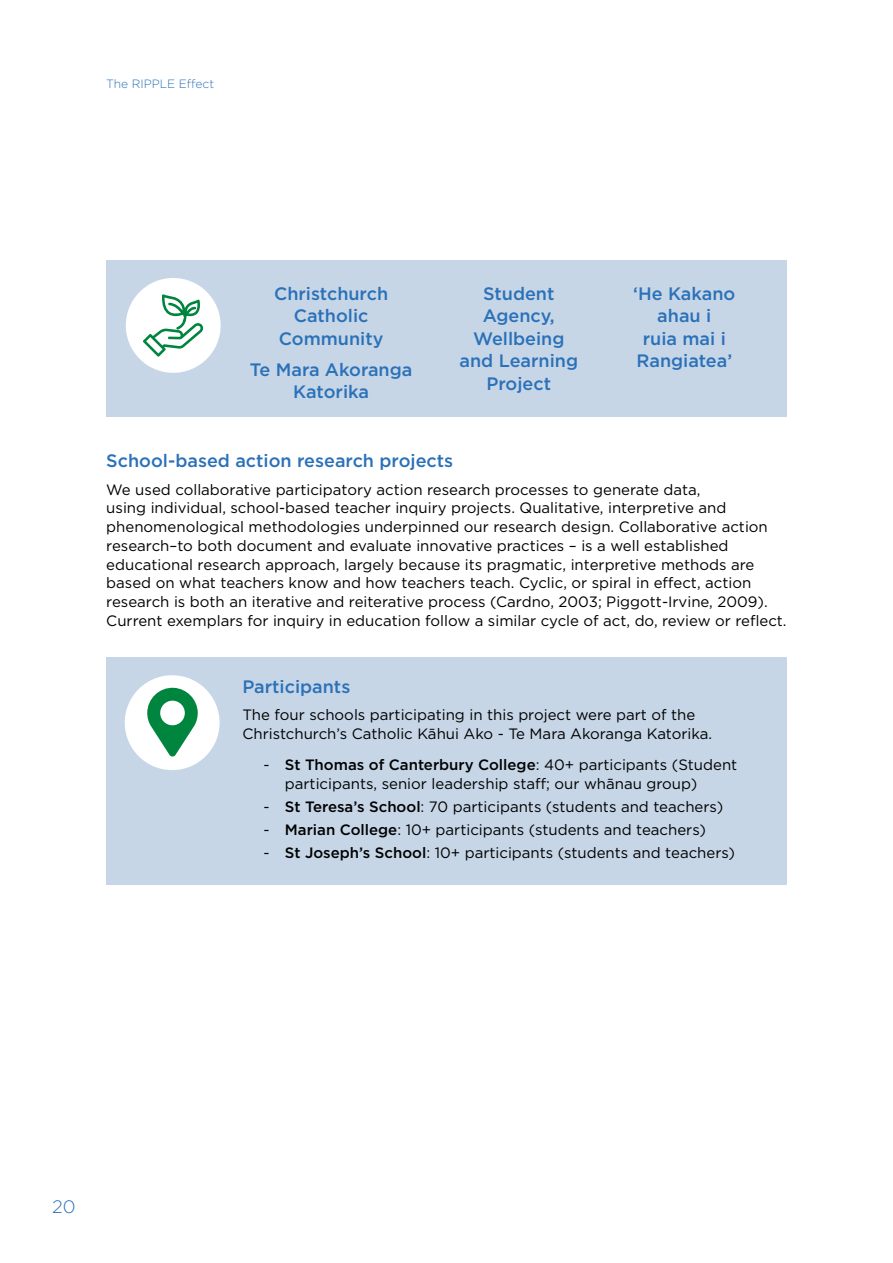
<style>
.page{position:relative;width:893px;height:1263px;background:#fff}
.page>*{position:absolute;margin:0;border:0;box-sizing:border-box;transform-origin:0 0}
.t1{font:500 18px/22.5px "Gotham";color:#2b71b8;text-align:center}
.t2{font:300 18px "Gotham";color:#2b71b8}
.t3{font:15px/18.8px "Gotham";color:#000}
.t4{font:300 12px "Gotham";color:#2b71b8}
.s1{font-weight:500}
</style>
<div class="page">
<div style="left:106px;top:657px;width:681px;height:228px;background:#c6d6e7"></div>
<div style="left:125px;top:675px;width:95px;height:95px;background:#fff;border-radius:50%"></div>
<div style="left:106px;top:260px;width:681px;height:157px;background:#c6d6e7"></div>
<div style="left:126px;top:278px;width:95px;height:95px;background:#fff;border-radius:50%"></div>
<svg style="left:143px;top:294px;width:60px;height:63px"></svg>
<svg style="left:147px;top:687px;width:51px;height:70px"></svg>
<p class="t4" style="left:106px;top:76px;width:109px">The RIPPLE Effect</p>
<p class="t1" style="left:274px;top:282px;width:116px">Christchurch<br>Catholic<br>Community</p>
<p class="t1" style="left:250px;top:358px;width:164px">Te Mara Akoranga<br>Katorika</p>
<p class="t1" style="left:459px;top:282px;width:120px">Student<br>Agency,<br>Wellbeing and Learning<br>Project</p>
<p class="t1" style="left:633px;top:282px;width:104px">‘He Kakano ahau i<br>ruia mai i<br>Rangiatea’</p>
<p class="t1" style="left:106px;top:449px;width:348px">School-based action research projects</p>
<p class="t3" style="left:106px;top:479px;width:682px">We used collaborative participatory action research processes to generate data,<br>using individual, school-based teacher inquiry projects. Qualitative, interpretive and phenomenological methodologies underpinned our research design. Collaborative action research–to both document and evaluate innovative practices – is a well established educational research approach, largely because its pragmatic, interpretive methods are based on what teachers know and how teachers teach. Cyclic, or spiral in effect, action research is both an iterative and reiterative process (Cardno, 2003; Piggott-Irvine, 2009).<br>Current exemplars for inquiry in education follow a similar cycle of act, do, review or reflect.</p>
<p class="t1" style="left:242px;top:675px;width:109px">Participants</p>
<p class="t3" style="left:242px;top:705px;width:471px">The four schools participating in this project were part of the<br>Christchurch’s Catholic Kāhui Ako - Te Mara Akoranga Katorika.</p>
<p class="t3" style="left:285px;top:755px;width:454px;text-indent:-21px">- <span class="s1">St Thomas of Canterbury College</span>: 40+ participants (Student participants, senior leadership staff; our whānau group)</p>
<p class="t3" style="left:264px;top:797px;width:461px">- <span class="s1">St Teresa’s School</span>: 70 participants (students and teachers)</p>
<p class="t3" style="left:264px;top:820px;width:444px">- <span class="s1">Marian College</span>: 10+ participants (students and teachers)</p>
<p class="t3" style="left:264px;top:843px;width:473px">- <span class="s1">St Joseph’s School</span>: 10+ participants (students and teachers)</p>
<p class="t2" style="left:52px;top:1195px;width:25px">20</p>
</div>
